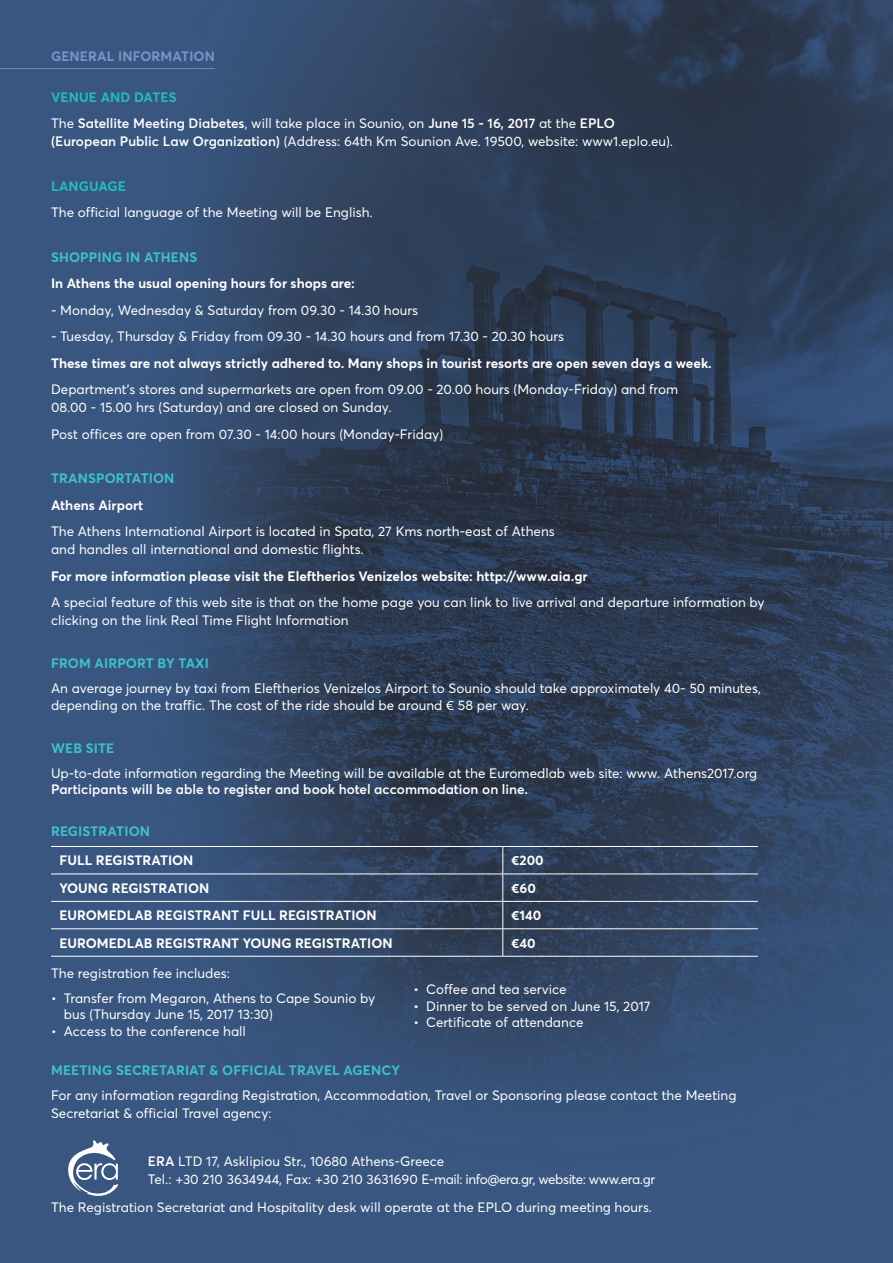
<style>
.page{position:relative;width:893px;height:1263px;background:#fff}
.page>*{position:absolute;margin:0;border:0;box-sizing:border-box;transform-origin:0 0}
.t1{font:13.5px/18px "Averta Std";color:#fff}
.t2{font:700 13.5px "Averta Std";color:#fff}
.t3{font:600 13.5px/26.5px "Averta Std";color:#fff}
.t4{font:700 13.5px "Averta Std";letter-spacing:.01em;color:#3cc1ce}
.t5{font:700 13.5px "Averta Std";letter-spacing:.01em;color:#7595cc}
.t6{font:700 13.5px "Averta Std";letter-spacing:.01em;color:#21bdbd}
.s1{font-weight:700;color:#21bdbd}
.s2{font-weight:400}
.s3{font-weight:600}
</style>
<div class="page">
<img style="left:0;top:0;width:893px;height:1263px">
<hr style="left:0;top:68px;width:215px;height:1px;background:#5d88c6">
<hr style="left:51px;top:846px;width:452px;height:1px;background:#fff">
<hr style="left:503px;top:846px;width:255px;height:1px;background:#fff">
<hr style="left:51px;top:873px;width:452px;height:1px;background:#fff">
<hr style="left:503px;top:873px;width:255px;height:1px;background:#fff">
<hr style="left:51px;top:901px;width:452px;height:1px;background:#fff">
<hr style="left:503px;top:901px;width:255px;height:1px;background:#fff">
<hr style="left:51px;top:928px;width:452px;height:1px;background:#fff">
<hr style="left:503px;top:928px;width:255px;height:1px;background:#fff">
<svg style="left:502px;top:847px;width:1px;height:109px"></svg>
<hr style="left:51px;top:956px;width:452px;height:1px;background:#fff">
<hr style="left:503px;top:956px;width:255px;height:1px;background:#fff">
<svg style="left:66px;top:1140px;width:52px;height:57px"></svg>
<p class="t5" style="left:51px;top:48px;width:165px">GENERAL INFORMATION</p>
<p class="t3" style="left:51px;top:84px;width:566px"><span class="s1">VENUE AND DATES<br></span><span class="s2">The</span> Satellite Meeting Diabetes<span class="s2">, will take place in Sounio, on</span> June 15 - 16, 2017 <span class="s2">at the</span> EPLO</p>
<p class="t1" style="left:51px;top:132px;width:624px"><span class="s3">(European Public Law Organization)</span> (Address: 64th Km Sounion Ave. 19500, website: www1.eplo.eu).</p>
<p class="t6" style="left:51px;top:177px;width:76px">LANGUAGE</p>
<p class="t1" style="left:51px;top:203px;width:323px">The official language of the Meeting will be English.</p>
<p class="t4" style="left:51px;top:249px;width:148px">SHOPPING IN ATHENS</p>
<p class="t2" style="left:51px;top:275px;width:305px">In Athens the usual opening hours for shops are:</p>
<p class="t1" style="left:51px;top:301px;width:369px">- Monday, Wednesday &amp; Saturday from 09.30 - 14.30 hours</p>
<p class="t1" style="left:51px;top:327px;width:515px">- Tuesday, Thursday &amp; Friday from 09.30 - 14.30 hours and from 17.30 - 20.30 hours</p>
<p class="t2" style="left:51px;top:355px;width:662px">These times are not always strictly adhered to. Many shops in tourist resorts are open seven days a week.</p>
<p class="t1" style="left:51px;top:380px;width:629px">Department’s stores and supermarkets are open from 09.00 - 20.00 hours (Monday-Friday) and from<br>08.00 - 15.00 hrs (Saturday) and are closed on Sunday.</p>
<p class="t1" style="left:51px;top:425px;width:394px">Post offices are open from 07.30 - 14:00 hours (Monday-Friday)</p>
<p class="t4" style="left:51px;top:470px;width:125px">TRANSPORTATION</p>
<p class="t2" style="left:51px;top:497px;width:94px">Athens Airport</p>
<p class="t1" style="left:51px;top:522px;width:505px">The Athens International Airport is located in Spata, 27 Kms north-east of Athens and handles all international and domestic flights.</p>
<p class="t2" style="left:51px;top:568px;width:538px">For more information please visit the Eleftherios Venizelos website: http://www.aia.gr</p>
<p class="t1" style="left:51px;top:593px;width:715px">A special feature of this web site is that on the home page you can link to live arrival and departure information by clicking on the link Real Time Flight Information</p>
<p class="t4" style="left:51px;top:655px;width:159px">FROM AIRPORT BY TAXI</p>
<p class="t1" style="left:51px;top:680px;width:711px;line-height:16.5px">An average journey by taxi from Eleftherios Venizelos Airport to Sounio should take approximately 40- 50 minutes, depending on the traffic. The cost of the ride should be around € 58 per way.</p>
<p class="t4" style="left:51px;top:739px;width:65px">WEB SITE</p>
<p class="t1" style="left:51px;top:764px;width:708px">Up-to-date information regarding the Meeting will be available at the Euromedlab web site: www. Athens2017.org</p>
<p class="t3" style="left:51px;top:776px;width:479px">Participants will be able to register and book hotel accommodation on line.</p>
<p class="t4" style="left:51px;top:822px;width:101px">REGISTRATION</p>
<p class="t2" style="left:60px;top:852px;width:135px">FULL REGISTRATION</p>
<p class="t2" style="left:511px;top:852px;width:34px">€200</p>
<p class="t2" style="left:60px;top:879px;width:151px">YOUNG REGISTRATION</p>
<p class="t2" style="left:511px;top:879px;width:26px">€60</p>
<p class="t2" style="left:60px;top:907px;width:319px">EUROMEDLAB REGISTRANT FULL REGISTRATION</p>
<p class="t2" style="left:511px;top:907px;width:31px">€140</p>
<p class="t2" style="left:60px;top:934px;width:335px">EUROMEDLAB REGISTRANT YOUNG REGISTRATION</p>
<p class="t2" style="left:511px;top:934px;width:26px">€40</p>
<p class="t1" style="left:51px;top:964px;width:180px">The registration fee includes:</p>
<p class="t1" style="left:64px;top:990px;width:313px;line-height:16.5px;text-indent:-13px">• Transfer from Megaron, Athens to Cape Sounio by bus (Thursday June 15, 2017 13:30)</p>
<p class="t1" style="left:51px;top:1022px;width:196px">• Access to the conference hall</p>
<p class="t1" style="left:413px;top:980px;width:155px">• Coffee and tea service</p>
<p class="t1" style="left:413px;top:997px;width:238px">• Dinner to be served on June 15, 2017</p>
<p class="t1" style="left:413px;top:1013px;width:171px">• Certificate of attendance</p>
<p class="t4" style="left:51px;top:1062px;width:350px">MEETING SECRETARIAT &amp; OFFICIAL TRAVEL AGENCY</p>
<p class="t1" style="left:51px;top:1086px;width:687px">For any information regarding Registration, Accommodation, Travel or Sponsoring please contact the Meeting<br>Secretariat &amp; official Travel agency:</p>
<p class="t1" style="left:148px;top:1152px;width:509px"><span class="s3">ERA</span> LTD 17, Asklipiou Str., 10680 Athens-Greece<br>Tel.: +30 210 3634944, Fax: +30 210 3631690 E-mail: info@era.gr, website: www.era.gr</p>
<p class="t1" style="left:51px;top:1198px;width:603px">The Registration Secretariat and Hospitality desk will operate at the EPLO during meeting hours.</p>
</div>
